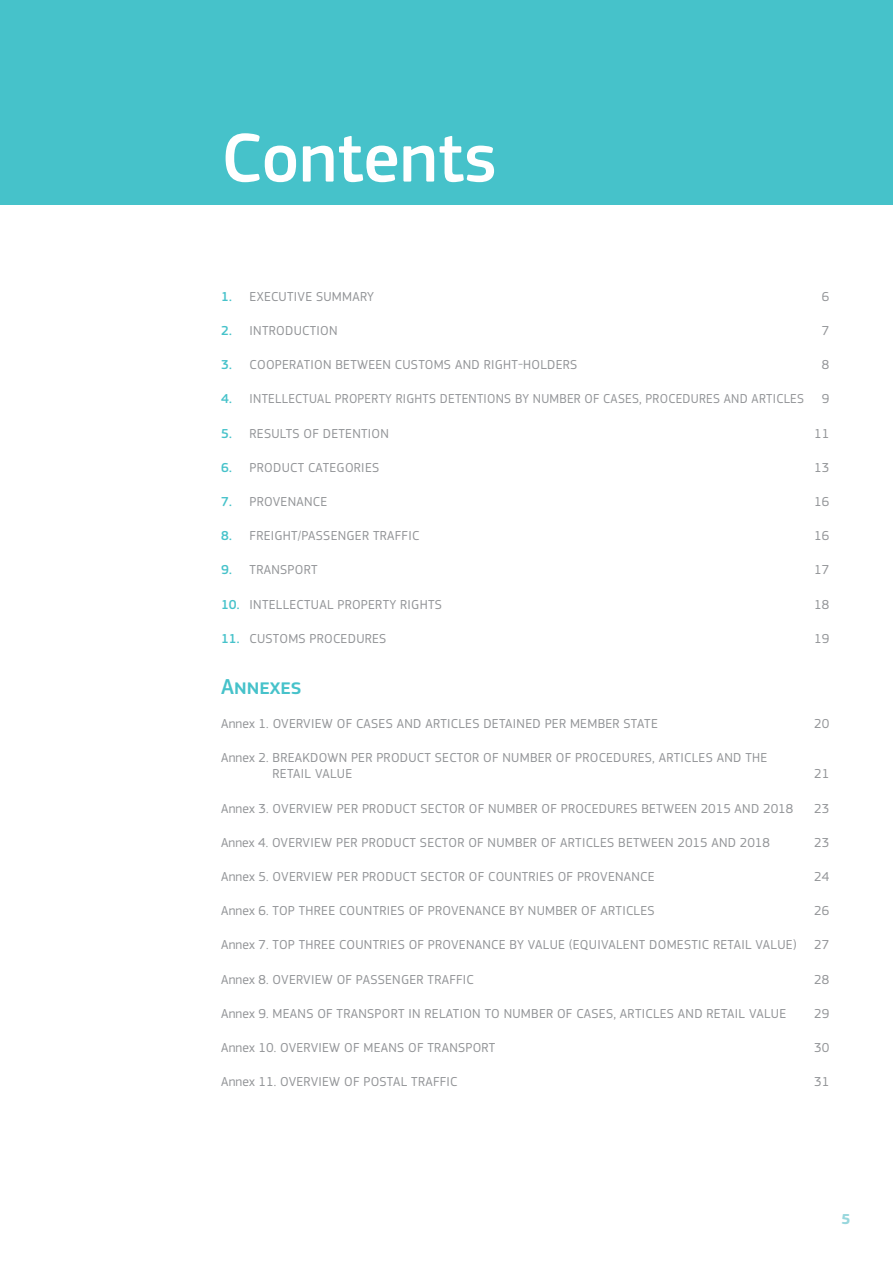
<style>
.page{position:relative;width:893px;height:1263px;background:#fff}
.page>*{position:absolute;margin:0;border:0;box-sizing:border-box;transform-origin:0 0}
._2-Titre1_toc{font:500 72px "EC Square Sans Pro";color:#fff}
.annexes_title_toc{font:500 22.5px "EC Square Sans Pro";color:#46c2ca}
.t1{font:700 15px "EC Square Sans Pro";color:#98d7dd}
.t2{font:13.5px/16.2px "EC Square Sans Pro";letter-spacing:.02em;color:#939598}
.s1{font-weight:500;color:#46c2ca}
</style>
<div class="page">
<div style="left:0;top:0;width:893px;height:205px;background:#46c2ca"></div>
<p class="_2-Titre1_toc" style="left:221px;top:116px;width:277px">Contents</p>
<p class="t2" style="left:221px;top:288px;width:154px"><span class="s1">1.</span> EXECUTIVE SUMMARY</p>
<p class="t2" style="left:822px;top:288px;width:9px">6</p>
<p class="t2" style="left:221px;top:323px;width:118px"><span class="s1">2.</span> INTRODUCTION</p>
<p class="t2" style="left:822px;top:323px;width:9px">7</p>
<p class="t2" style="left:221px;top:357px;width:358px"><span class="s1">3.</span> COOPERATION BETWEEN CUSTOMS AND RIGHT-HOLDERS</p>
<p class="t2" style="left:822px;top:357px;width:9px">8</p>
<p class="t2" style="left:221px;top:391px;width:584px"><span class="s1">4.</span> INTELLECTUAL PROPERTY RIGHTS DETENTIONS BY NUMBER OF CASES, PROCEDURES AND ARTICLES</p>
<p class="t2" style="left:822px;top:391px;width:9px">9</p>
<p class="t2" style="left:221px;top:425px;width:169px"><span class="s1">5.</span> RESULTS OF DETENTION</p>
<p class="t2" style="left:814px;top:425px;width:17px">11</p>
<p class="t2" style="left:221px;top:459px;width:160px"><span class="s1">6.</span> PRODUCT CATEGORIES</p>
<p class="t2" style="left:814px;top:459px;width:17px">13</p>
<p class="t2" style="left:221px;top:494px;width:108px"><span class="s1">7.</span> PROVENANCE</p>
<p class="t2" style="left:814px;top:494px;width:17px">16</p>
<p class="t2" style="left:221px;top:528px;width:200px"><span class="s1">8.</span> FREIGHT/PASSENGER TRAFFIC</p>
<p class="t2" style="left:814px;top:528px;width:17px">16</p>
<p class="t2" style="left:221px;top:562px;width:98px"><span class="s1">9.</span> TRANSPORT</p>
<p class="t2" style="left:814px;top:562px;width:17px">17</p>
<p class="t2" style="left:221px;top:596px;width:222px"><span class="s1">10.</span> INTELLECTUAL PROPERTY RIGHTS</p>
<p class="t2" style="left:814px;top:596px;width:17px">18</p>
<p class="t2" style="left:221px;top:630px;width:167px"><span class="s1">11.</span> CUSTOMS PROCEDURES</p>
<p class="t2" style="left:814px;top:630px;width:17px">19</p>
<p class="annexes_title_toc" style="left:221px;top:673px;width:82px">Annexes</p>
<p class="t2" style="left:221px;top:715px;width:438px">Annex 1. OVERVIEW OF CASES AND ARTICLES DETAINED PER MEMBER STATE</p>
<p class="t2" style="left:814px;top:715px;width:17px">20</p>
<p class="t2" style="left:273px;top:750px;width:496px;text-indent:-51px">Annex 2. BREAKDOWN PER PRODUCT SECTOR OF NUMBER OF PROCEDURES, ARTICLES AND THE<br>RETAIL VALUE</p>
<p class="t2" style="left:814px;top:766px;width:17px">21</p>
<p class="t2" style="left:221px;top:800px;width:573px">Annex 3. OVERVIEW PER PRODUCT SECTOR OF NUMBER OF PROCEDURES BETWEEN 2015 AND 2018</p>
<p class="t2" style="left:814px;top:800px;width:17px">23</p>
<p class="t2" style="left:221px;top:834px;width:550px">Annex 4. OVERVIEW PER PRODUCT SECTOR OF NUMBER OF ARTICLES BETWEEN 2015 AND 2018</p>
<p class="t2" style="left:814px;top:834px;width:17px">23</p>
<p class="t2" style="left:221px;top:868px;width:435px">Annex 5. OVERVIEW PER PRODUCT SECTOR OF COUNTRIES OF PROVENANCE</p>
<p class="t2" style="left:814px;top:868px;width:17px">24</p>
<p class="t2" style="left:221px;top:903px;width:435px">Annex 6. TOP THREE COUNTRIES OF PROVENANCE BY NUMBER OF ARTICLES</p>
<p class="t2" style="left:814px;top:903px;width:17px">26</p>
<p class="t2" style="left:221px;top:937px;width:577px">Annex 7. TOP THREE COUNTRIES OF PROVENANCE BY VALUE (EQUIVALENT DOMESTIC RETAIL VALUE)</p>
<p class="t2" style="left:814px;top:937px;width:17px">27</p>
<p class="t2" style="left:221px;top:971px;width:254px">Annex 8. OVERVIEW OF PASSENGER TRAFFIC</p>
<p class="t2" style="left:814px;top:971px;width:17px">28</p>
<p class="t2" style="left:221px;top:1005px;width:566px">Annex 9. MEANS OF TRANSPORT IN RELATION TO NUMBER OF CASES, ARTICLES AND RETAIL VALUE</p>
<p class="t2" style="left:814px;top:1005px;width:17px">29</p>
<p class="t2" style="left:221px;top:1039px;width:276px">Annex 10. OVERVIEW OF MEANS OF TRANSPORT</p>
<p class="t2" style="left:814px;top:1039px;width:17px">30</p>
<p class="t2" style="left:221px;top:1074px;width:238px">Annex 11. OVERVIEW OF POSTAL TRAFFIC</p>
<p class="t2" style="left:814px;top:1074px;width:17px">31</p>
<p class="t1" style="left:842px;top:1210px;width:10px">5</p>
</div>
